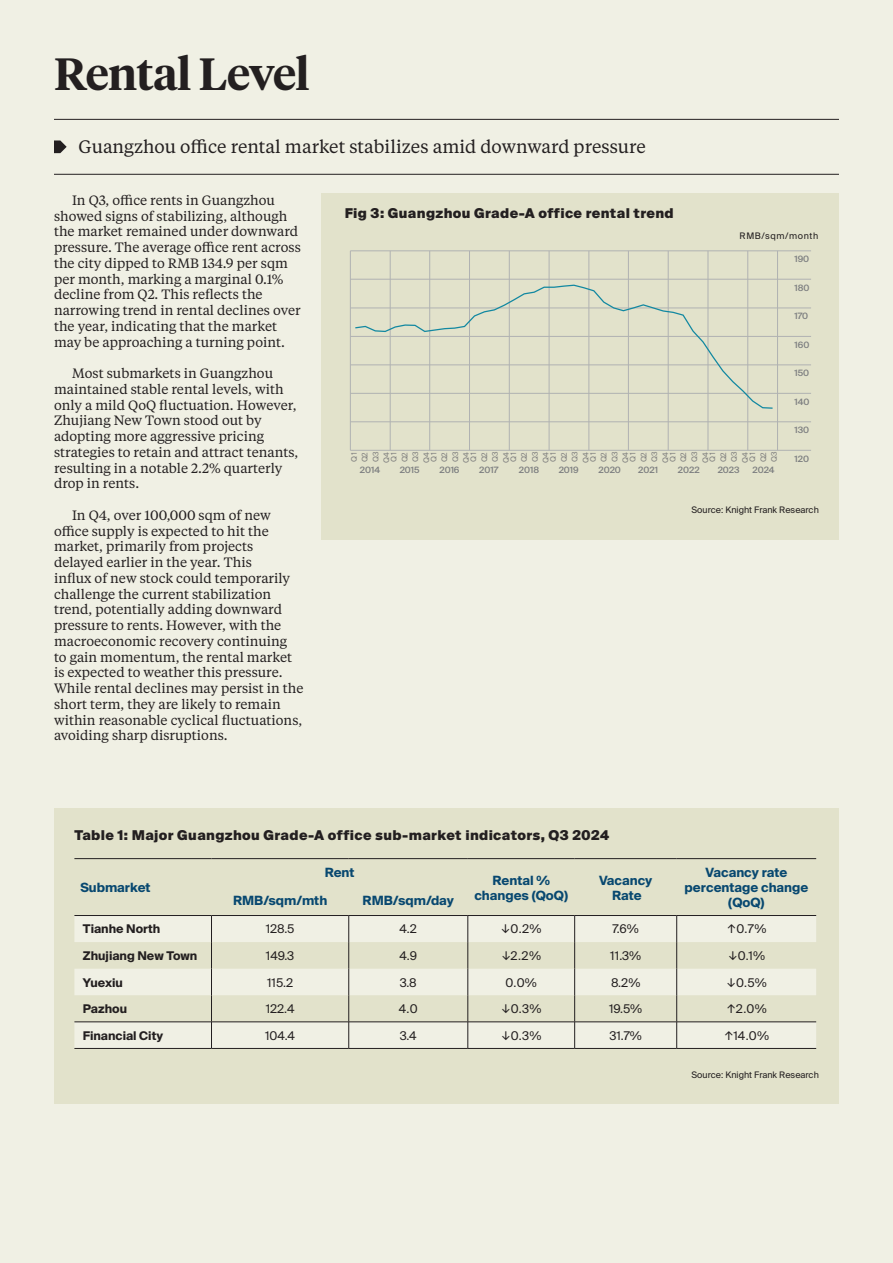
<style>
.page{position:relative;width:893px;height:1263px;background:#f0f0e4}
.page>*{position:absolute;margin:0;border:0;box-sizing:border-box;transform-origin:0 0}
.H2_Tiempos_Headline_30pt{font:600 45px "Tiempos Headline";letter-spacing:-.01em;color:#231f20}
.Tiempos_Text_12pt{font:18px "Tiempos Text";color:#231f20}
.Tiempos_Text_9pt{font:13.5px/15.8px "Tiempos Text";color:#231f20}
.PUBLICATION_FURNITURE{font:900 13.5px "Suisse Intl";letter-spacing:.025em;color:#231f20}
.t1{font:700 12.75px/15px "Suisse Intl";color:#084870;text-align:center}
.t2{font:12px "Suisse Intl";color:#231f20}
.t3{font:700 12px "Suisse Intl";color:#231f20}
.ARTICLE_BODY_COPY_1{font:9px "Suisse Intl";color:#231f20}
.PUBLICATION_FURNITURE-2{font:9px "Suisse Intl";letter-spacing:.07em;color:#231f20}
.t4{font:500 8.7px "Suisse Intl";color:#7b7d7f;scale:1.04 1}
.t5{font:7.65px/10.8px "Suisse Intl";letter-spacing:-.01em;color:#7d7d7d;text-align:justify}
</style>
<div class="page">
<hr style="left:54px;top:174px;width:785px;height:1px;background:#231f20">
<hr style="left:54px;top:119px;width:785px;height:1px;background:#231f20">
<svg style="left:54px;top:140px;width:13px;height:13px"></svg>
<div style="left:322px;top:193px;width:517px;height:347px;background:#e2e2cb"></div>
<hr style="left:350px;top:421px;width:461px;height:1px;background:#b0b2b2">
<hr style="left:350px;top:393px;width:461px;height:1px;background:#b0b2b2">
<hr style="left:350px;top:365px;width:461px;height:1px;background:#b0b2b2">
<hr style="left:350px;top:336px;width:461px;height:1px;background:#b0b2b2">
<hr style="left:350px;top:308px;width:461px;height:1px;background:#b0b2b2">
<hr style="left:350px;top:279px;width:461px;height:1px;background:#b0b2b2">
<hr style="left:350px;top:250px;width:461px;height:1px;background:#b0b2b2">
<hr style="left:350px;top:450px;width:461px;height:1px;background:#b0b2b2">
<hr style="left:350px;top:251px;width:1px;height:199px;background:#b0b2b2">
<hr style="left:390px;top:251px;width:1px;height:199px;background:#b0b2b2">
<hr style="left:429px;top:251px;width:1px;height:199px;background:#b0b2b2">
<hr style="left:469px;top:251px;width:1px;height:199px;background:#b0b2b2">
<hr style="left:509px;top:251px;width:1px;height:199px;background:#b0b2b2">
<hr style="left:549px;top:251px;width:1px;height:199px;background:#b0b2b2">
<hr style="left:589px;top:251px;width:1px;height:199px;background:#b0b2b2">
<hr style="left:628px;top:251px;width:1px;height:199px;background:#b0b2b2">
<hr style="left:668px;top:251px;width:1px;height:199px;background:#b0b2b2">
<hr style="left:708px;top:251px;width:1px;height:199px;background:#b0b2b2">
<hr style="left:747px;top:251px;width:1px;height:199px;background:#b0b2b2">
<hr style="left:777px;top:251px;width:1px;height:199px;background:#b0b2b2">
<svg style="left:354px;top:284px;width:420px;height:125px"></svg>
<div style="left:54px;top:808px;width:785px;height:296px;background:#e2e2cb"></div>
<hr style="left:74px;top:858px;width:137px;height:1px;background:#231f20">
<hr style="left:211px;top:858px;width:138px;height:1px;background:#231f20">
<hr style="left:349px;top:858px;width:119px;height:1px;background:#231f20">
<hr style="left:468px;top:858px;width:107px;height:1px;background:#231f20">
<hr style="left:575px;top:858px;width:102px;height:1px;background:#231f20">
<hr style="left:677px;top:858px;width:139px;height:1px;background:#231f20">
<hr style="left:74px;top:1048px;width:137px;height:1px;background:#231f20">
<hr style="left:211px;top:1048px;width:138px;height:1px;background:#231f20">
<hr style="left:349px;top:1048px;width:119px;height:1px;background:#231f20">
<hr style="left:468px;top:1048px;width:107px;height:1px;background:#231f20">
<hr style="left:575px;top:1048px;width:102px;height:1px;background:#231f20">
<hr style="left:677px;top:1048px;width:139px;height:1px;background:#231f20">
<svg style="left:74px;top:915px;width:742px;height:133px"></svg>
<p class="H2_Tiempos_Headline_30pt" style="left:54px;top:43px;width:257px">Rental Level</p>
<p class="Tiempos_Text_12pt" style="left:78px;top:135px;width:569px">Guangzhou office rental market stabilizes amid downward pressure</p>
<p class="Tiempos_Text_9pt" style="left:54px;top:192px;width:248px;text-indent:18px">In Q3, office rents in Guangzhou showed signs of stabilizing, although the market remained under downward pressure. The average office rent across the city dipped to RMB 134.9 per sqm per month, marking a marginal 0.1% decline from Q2. This reflects the narrowing trend in rental declines over the year, indicating that the market may be approaching a turning point.</p>
<p class="Tiempos_Text_9pt" style="left:54px;top:365px;width:246px;text-indent:18px">Most submarkets in Guangzhou maintained stable rental levels, with only a mild QoQ fluctuation. However, Zhujiang New Town stood out by adopting more aggressive pricing strategies to retain and attract tenants, resulting in a notable 2.2% quarterly drop in rents.</p>
<p class="Tiempos_Text_9pt" style="left:54px;top:507px;width:251px;text-indent:18px">In Q4, over 100,000 sqm of new office supply is expected to hit the market, primarily from projects delayed earlier in the year. This<br>influx of new stock could temporarily challenge the current stabilization trend, potentially adding downward pressure to rents. However, with the macroeconomic recovery continuing<br>to gain momentum, the rental market is expected to weather this pressure.<br>While rental declines may persist in the short term, they are likely to remain within reasonable cyclical fluctuations, avoiding sharp disruptions.</p>
<p class="PUBLICATION_FURNITURE" style="left:345px;top:206px;width:330px">Fig 3: Guangzhou Grade-A office rental trend</p>
<p class="PUBLICATION_FURNITURE-2" style="left:740px;top:230px;width:80px">RMB/sqm/month</p>
<p class="t4" style="left:794px;top:254px;width:16px">190</p>
<p class="t4" style="left:794px;top:283px;width:16px">180</p>
<p class="t4" style="left:794px;top:311px;width:15px">170</p>
<p class="t4" style="left:794px;top:340px;width:16px">160</p>
<p class="t4" style="left:794px;top:368px;width:16px">150</p>
<p class="t4" style="left:794px;top:397px;width:16px">140</p>
<p class="t4" style="left:794px;top:425px;width:16px">130</p>
<p class="t5" style="left:349px;top:463px;width:12px;rotate:-90deg">Q 1<br>Q2<br>Q3<br>Q4</p>
<p class="t5" style="left:388px;top:463px;width:12px;rotate:-90deg">Q 1<br>Q2<br>Q3<br>Q4</p>
<p class="t5" style="left:428px;top:463px;width:12px;rotate:-90deg">Q 1<br>Q2<br>Q3<br>Q4</p>
<p class="t5" style="left:468px;top:463px;width:12px;rotate:-90deg">Q 1<br>Q2<br>Q3<br>Q4</p>
<p class="t5" style="left:508px;top:463px;width:12px;rotate:-90deg">Q 1<br>Q2<br>Q3<br>Q4</p>
<p class="t5" style="left:548px;top:463px;width:12px;rotate:-90deg">Q 1<br>Q2<br>Q3<br>Q4</p>
<p class="t5" style="left:588px;top:463px;width:12px;rotate:-90deg">Q 1<br>Q2<br>Q3<br>Q4</p>
<p class="t5" style="left:627px;top:463px;width:12px;rotate:-90deg">Q 1<br>Q2<br>Q3<br>Q4</p>
<p class="t5" style="left:667px;top:463px;width:12px;rotate:-90deg">Q 1<br>Q2<br>Q3<br>Q4</p>
<p class="t5" style="left:707px;top:463px;width:12px;rotate:-90deg">Q 1<br>Q2<br>Q3<br>Q4</p>
<p class="t5" style="left:747px;top:462px;width:12px;rotate:-90deg">Q 1<br>Q2<br>Q3</p>
<p class="t4" style="left:794px;top:454px;width:15px">120</p>
<p class="t4" style="left:360px;top:465px;width:21px">2014</p>
<p class="t4" style="left:400px;top:465px;width:21px">2015</p>
<p class="t4" style="left:439px;top:465px;width:21px">2016</p>
<p class="t4" style="left:479px;top:465px;width:20px">2017</p>
<p class="t4" style="left:519px;top:465px;width:21px">2018</p>
<p class="t4" style="left:559px;top:465px;width:21px">2019</p>
<p class="t4" style="left:598px;top:465px;width:23px">2020</p>
<p class="t4" style="left:638px;top:465px;width:20px">2021</p>
<p class="t4" style="left:678px;top:465px;width:22px">2022</p>
<p class="t4" style="left:718px;top:465px;width:23px">2023</p>
<p class="t4" style="left:752px;top:465px;width:23px">2024</p>
<p class="ARTICLE_BODY_COPY_1" style="left:691px;top:505px;width:129px">Source: Knight Frank Research</p>
<p class="PUBLICATION_FURNITURE" style="left:74px;top:827px;width:536px">Table 1: Major Guangzhou Grade-A office sub-market indicators, Q3 2024</p>
<p class="t1" style="left:80px;top:880px;width:72px">Submarket</p>
<p class="t1" style="left:325px;top:865px;width:31px">Rent</p>
<p class="t1" style="left:706px;top:865px;width:83px">Vacancy rate</p>
<p class="t1" style="left:685px;top:880px;width:125px">percentage change</p>
<p class="t1" style="left:474px;top:872px;width:95px">Rental % changes (QoQ)</p>
<p class="t1" style="left:599px;top:872px;width:55px">Vacancy</p>
<p class="t1" style="left:612px;top:887px;width:31px">Rate</p>
<p class="t1" style="left:233px;top:893px;width:96px">RMB/sqm/mth</p>
<p class="t1" style="left:363px;top:893px;width:93px">RMB/sqm/day</p>
<p class="t1" style="left:728px;top:895px;width:38px">(QoQ)</p>
<p class="t3" style="left:83px;top:922px;width:79px">Tianhe North</p>
<p class="t2" style="left:266px;top:922px;width:30px">128.5</p>
<p class="t2" style="left:400px;top:922px;width:19px">4.2</p>
<p class="t2" style="left:501px;top:922px;width:42px">↓0.2%</p>
<p class="t2" style="left:613px;top:922px;width:28px">7.6%</p>
<p class="t2" style="left:727px;top:922px;width:41px">↑0.7%</p>
<p class="t3" style="left:83px;top:949px;width:116px">Zhujiang New Town</p>
<p class="t2" style="left:266px;top:949px;width:30px">149.3</p>
<p class="t2" style="left:400px;top:949px;width:19px">4.9</p>
<p class="t2" style="left:501px;top:949px;width:41px">↓2.2%</p>
<p class="t2" style="left:610px;top:949px;width:32px">11.3%</p>
<p class="t2" style="left:728px;top:949px;width:39px">↓0.1%</p>
<p class="t3" style="left:83px;top:975px;width:42px">Yuexiu</p>
<p class="t2" style="left:267px;top:975px;width:28px">115.2</p>
<p class="t2" style="left:400px;top:975px;width:18px">3.8</p>
<p class="t2" style="left:505px;top:975px;width:33px">0.0%</p>
<p class="t2" style="left:611px;top:975px;width:31px">8.2%</p>
<p class="t2" style="left:726px;top:975px;width:42px">↓0.5%</p>
<p class="t3" style="left:83px;top:1002px;width:46px">Pazhou</p>
<p class="t2" style="left:266px;top:1002px;width:30px">122.4</p>
<p class="t2" style="left:399px;top:1002px;width:20px">4.0</p>
<p class="t2" style="left:501px;top:1002px;width:42px">↓0.3%</p>
<p class="t2" style="left:609px;top:1002px;width:35px">19.5%</p>
<p class="t2" style="left:726px;top:1002px;width:42px">↑2.0%</p>
<p class="t3" style="left:83px;top:1029px;width:82px">Financial City</p>
<p class="t2" style="left:265px;top:1029px;width:31px">104.4</p>
<p class="t2" style="left:400px;top:1029px;width:18px">3.4</p>
<p class="t2" style="left:501px;top:1029px;width:42px">↓0.3%</p>
<p class="t2" style="left:609px;top:1029px;width:34px">31.7%</p>
<p class="t2" style="left:724px;top:1029px;width:46px">↑14.0%</p>
<p class="ARTICLE_BODY_COPY_1" style="left:691px;top:1069px;width:129px">Source: Knight Frank Research</p>
</div>
